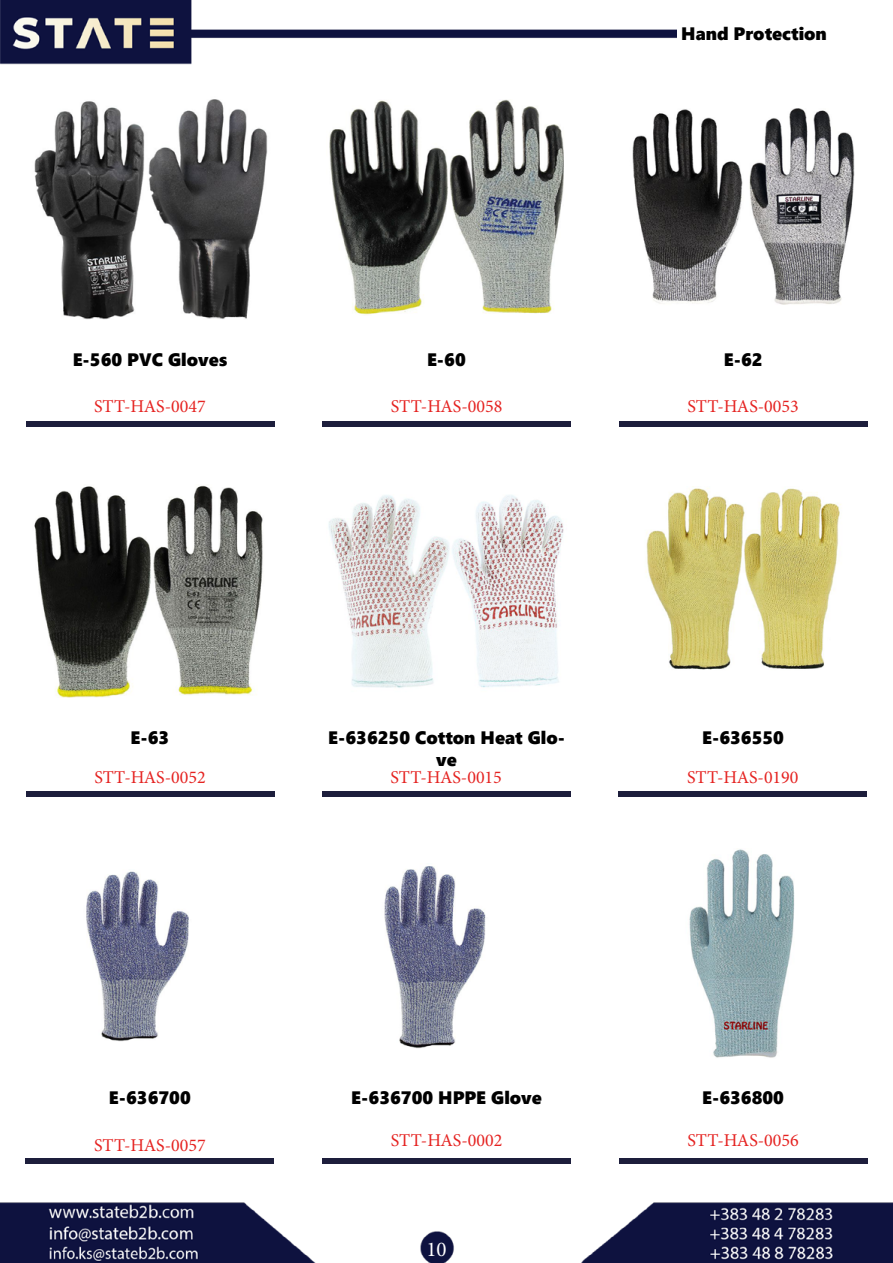
<style>
.page{position:relative;width:893px;height:1263px;background:#fff}
.page>*{position:absolute;margin:0;border:0;box-sizing:border-box;transform-origin:0 0}
.t1{font:21px "Minion Pro";color:#fff}
.t2{font:18px "Minion Pro";color:#e52321}
.t3{font:18px "Segoe UI Black";color:#000}
</style>
<div class="page">
<img style="left:0;top:0;width:893px;height:1263px">
<img style="left:26px;top:96px;width:248px;height:223px">
<img style="left:25px;top:484px;width:249px;height:213px">
<img style="left:322px;top:488px;width:249px;height:205px">
<img style="left:619px;top:486px;width:248px;height:186px">
<img style="left:618px;top:848px;width:249px;height:211px">
<img style="left:322px;top:863px;width:249px;height:185px">
<img style="left:25px;top:869px;width:249px;height:173px">
<img style="left:322px;top:99px;width:249px;height:217px">
<img style="left:619px;top:108px;width:249px;height:199px">
<div style="left:26px;top:421px;width:248px;height:6px;background:#1d1e3c"></div>
<div style="left:322px;top:421px;width:249px;height:6px;background:#1d1e3c"></div>
<div style="left:619px;top:421px;width:249px;height:6px;background:#1d1e3c"></div>
<div style="left:618px;top:791px;width:249px;height:6px;background:#1d1e3c"></div>
<div style="left:322px;top:791px;width:249px;height:6px;background:#1d1e3c"></div>
<div style="left:26px;top:791px;width:248px;height:6px;background:#1d1e3c"></div>
<div style="left:25px;top:1158px;width:249px;height:6px;background:#1d1e3c"></div>
<div style="left:322px;top:1158px;width:249px;height:6px;background:#1d1e3c"></div>
<div style="left:619px;top:1158px;width:249px;height:6px;background:#1d1e3c"></div>
<div style="left:677px;top:19px;width:73px;height:35px;background:#fff"></div>
<p class="t3" style="left:681px;top:20px;width:147px">Hand Protection</p>
<p class="t3" style="left:73px;top:347px;width:156px">E-560 PVC Gloves</p>
<p class="t3" style="left:427px;top:347px;width:40px">E-60</p>
<p class="t3" style="left:724px;top:347px;width:40px">E-62</p>
<p class="t2" style="left:94px;top:394px;width:113px">STT-HAS-0047</p>
<p class="t2" style="left:391px;top:394px;width:113px">STT-HAS-0058</p>
<p class="t2" style="left:687px;top:394px;width:113px">STT-HAS-0053</p>
<p class="t3" style="left:130px;top:725px;width:40px">E-63</p>
<p class="t3" style="left:328px;top:725px;width:238px">E-636250 Cotton Heat Glo-</p>
<p class="t3" style="left:702px;top:725px;width:83px">E-636550</p>
<p class="t3" style="left:436px;top:746px;width:22px">ve</p>
<p class="t2" style="left:94px;top:765px;width:113px">STT-HAS-0052</p>
<p class="t2" style="left:390px;top:765px;width:113px">STT-HAS-0015</p>
<p class="t2" style="left:687px;top:765px;width:113px">STT-HAS-0190</p>
<p class="t3" style="left:109px;top:1085px;width:83px">E-636700</p>
<p class="t3" style="left:351px;top:1085px;width:192px">E-636700 HPPE Glove</p>
<p class="t3" style="left:702px;top:1085px;width:83px">E-636800</p>
<p class="t2" style="left:94px;top:1133px;width:113px">STT-HAS-0057</p>
<p class="t2" style="left:391px;top:1128px;width:113px">STT-HAS-0002</p>
<p class="t2" style="left:687px;top:1128px;width:113px">STT-HAS-0056</p>
<p class="t1" style="left:427px;top:1235px;width:22px">10</p>
</div>
